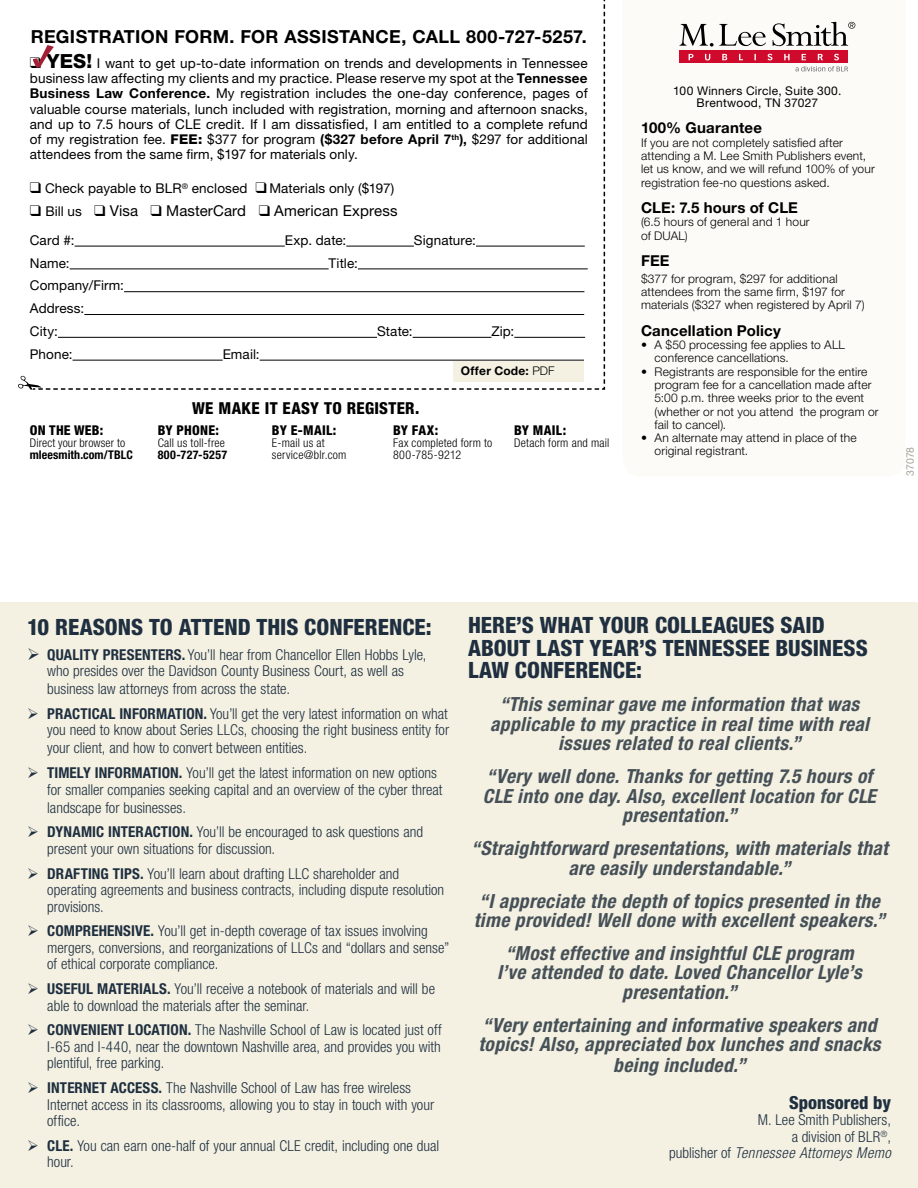
<style>
.page{position:relative;width:918px;height:1188px;background:#fff}
.page>*{position:absolute;margin:0;border:0;box-sizing:border-box;transform-origin:0 0}
.t1{font:800 condensed 22.5px/22.5px "Helvetica Neue LT Std";color:#1f2f3f}
.t2{font:italic 700 condensed 19.5px/19.5px "Helvetica Neue LT Std";letter-spacing:.02em;color:#465057;text-align:center}
.t3{font:700 18px "Helvetica Neue LT Std";letter-spacing:.015em;color:#000}
.t4{font:800 condensed 18px "Helvetica Neue LT Std";color:#1f2f3f}
.t5{font:800 condensed 16.5px "Helvetica Neue LT Std";letter-spacing:.02em;color:#000}
.t6{font:300 condensed 15px/16.5px "Helvetica Neue LT Std";color:#1f2f3f}
.t7{font:700 15px "Helvetica Neue LT Std";letter-spacing:.01em;color:#000}
.t8{font:15px "Helvetica Neue LT Std";letter-spacing:.01em;color:#000}
.t9{font:13.5px/15.3px "Helvetica Neue LT Std";letter-spacing:.01em;color:#000;text-align:justify}
.t10{font:800 condensed 13.5px "Helvetica Neue LT Std";letter-spacing:.02em;color:#000}
.t11{font:300 12px/13.2px "Helvetica Neue LT Std";letter-spacing:.015em;color:#000}
.t12{font:300 condensed 12px/12px "Helvetica Neue LT Std";letter-spacing:.015em;color:#000}
.t13{font:12px/12px "Helvetica Neue LT Std";letter-spacing:.025em;color:#000;text-align:center}
.t14{font:700 condensed 12px "Helvetica Neue LT Std";letter-spacing:.005em;color:#000}
.t15{font:700 12px "Helvetica Neue LT Std";letter-spacing:.025em;color:#000}
.t16{font:700 condensed 12px "Helvetica Neue LT Std";letter-spacing:.035em;color:#000}
.t17{font:10.5px "Helvetica Neue LT Std";letter-spacing:-.005em;color:#a6a496}
.s1{font-weight:800;font-size:19.5px}
.s2{font-weight:700}
.s3{font-weight:800}
.s4{font-size:13.5px}
.s5{font-weight:300}
.s6{font-style:italic}
</style>
<div class="page">
<hr style="left:917px;top:93px;width:1px;height:295px;background:#1f2f3f">
<div style="left:0;top:603px;width:918px;height:585px;background:#f4f1e3"></div>
<svg style="left:18px;top:0;width:587px;height:390px"></svg>
<svg style="left:795px;top:66px;width:53px;height:5px"></svg>
<div style="left:680px;top:51px;width:168px;height:12px;background:#d00a2c"></div>
<svg style="left:689px;top:54px;width:150px;height:6px"></svg>
<svg style="left:680px;top:22px;width:175px;height:25px"></svg>
<hr style="left:917px;top:388px;width:1px;height:152px;background:#465057">
<p class="t3" style="left:31px;top:26px;width:558px">REGISTRATION FORM. FOR ASSISTANCE, CALL 800-727-5257.</p>
<p class="t9" style="left:30px;top:55px;width:559px">❑ <span class="s1">YES!</span> I want to get up-to-date information on trends and developments in Tennessee business law affecting my clients and my practice. Please reserve my spot at the <span class="s2">Tennessee Business Law Conference.</span> My registration includes the one-day conference, pages of valuable course materials, lunch included with registration, morning and afternoon snacks, and up to 7.5 hours of CLE credit. If I am dissatisfied, I am entitled to a complete refund of my registration fee. <span class="s3">FEE:</span> $377 for program <span class="s2">($327 before April 7</span><sup>th</sup><span class="s2">),</span> $297 for additional attendees from the same firm, $197 for materials only.</p>
<p class="t9" style="left:30px;top:180px;width:366px">❑ Check payable to BLR<sup>®</sup> enclosed ❑ Materials only ($197)</p>
<p class="t8" style="left:30px;top:202px;width:369px">❑ <span class="s4">Bill us</span> ❑ Visa ❑ MasterCard ❑ American Express</p>
<p class="t9" style="left:30px;top:232px;width:46px">Card #:</p>
<p class="t9" style="left:285px;top:232px;width:63px">Exp. date:</p>
<p class="t9" style="left:414px;top:232px;width:64px">Signature:</p>
<p class="t9" style="left:30px;top:255px;width:41px">Name:</p>
<p class="t9" style="left:329px;top:255px;width:31px">Title:</p>
<p class="t9" style="left:30px;top:274px;width:96px;line-height:22.8px;text-align:left">Company/Firm:<br>Address:<br>City:</p>
<p class="t9" style="left:377px;top:323px;width:37px">State:</p>
<p class="t9" style="left:491px;top:323px;width:24px">Zip:</p>
<p class="t9" style="left:30px;top:346px;width:44px">Phone:</p>
<p class="t9" style="left:223px;top:346px;width:38px">Email:</p>
<p class="t5" style="left:192px;top:398px;width:229px">WE MAKE IT EASY TO REGISTER.</p>
<p class="t15" style="left:461px;top:364px;width:96px">Offer Code: <span class="s5">PDF</span></p>
<p class="t10" style="left:30px;top:422px;width:75px">ON THE WEB:</p>
<p class="t12" style="left:30px;top:436px;width:97px">Direct your browser to</p>
<p class="t14" style="left:30px;top:447px;width:105px">mleesmith.com/TBLC</p>
<p class="t10" style="left:158px;top:422px;width:63px">BY PHONE:</p>
<p class="t12" style="left:158px;top:436px;width:69px">Call us toll-free</p>
<p class="t16" style="left:158px;top:447px;width:71px">800-727-5257</p>
<p class="t10" style="left:272px;top:422px;width:66px">BY E-MAIL:</p>
<p class="t12" style="left:272px;top:436px;width:76px">E-mail us at service@blr.com</p>
<p class="t10" style="left:393px;top:422px;width:47px">BY FAX:</p>
<p class="t12" style="left:393px;top:436px;width:101px">Fax completed form to<br>800-785-9212</p>
<p class="t10" style="left:514px;top:422px;width:54px">BY MAIL:</p>
<p class="t12" style="left:514px;top:436px;width:97px">Detach form and mail</p>
<p class="t13" style="left:673px;top:84px;width:170px">100 Winners Circle, Suite 300.<br>Brentwood, TN 37027</p>
<p class="t7" style="left:641px;top:119px;width:122px">100% Guarantee</p>
<p class="t11" style="left:641px;top:136px;width:235px">If you are not completely satisfied after attending a M. Lee Smith Publishers event, let us know, and we will refund 100% of your registration fee-no questions asked.</p>
<p class="t7" style="left:641px;top:198px;width:158px">CLE: 7.5 hours of CLE</p>
<p class="t11" style="left:641px;top:215px;width:170px">(6.5 hours of general and 1 hour of DUAL)</p>
<p class="t7" style="left:641px;top:251px;width:30px">FEE</p>
<p class="t11" style="left:641px;top:272px;width:225px">$377 for program, $297 for additional attendees from the same firm, $197 for materials ($327 when registered by April 7)</p>
<p class="t7" style="left:641px;top:321px;width:141px">Cancellation Policy</p>
<p class="t11" style="left:655px;top:338px;width:192px;text-indent:-14px">• A $50 processing fee applies to ALL conference cancellations.</p>
<p class="t11" style="left:655px;top:365px;width:226px;text-indent:-14px">• Registrants are responsible for the entire program fee for a cancellation made after 5:00 p.m. three weeks prior to the event (whether or not you attend the program or fail to cancel).</p>
<p class="t11" style="left:655px;top:431px;width:204px;text-indent:-14px">• An alternate may attend in place of the original registrant.</p>
<p class="t17" style="left:904px;top:476px;width:30px;rotate:-90deg">37078</p>
<h1 class="t1" style="left:27px;top:615px;width:406px">10 REASONS TO ATTEND THIS CONFERENCE:</h1>
<p class="t6" style="left:47px;top:646px;width:381px"><span class="s2">QUALITY PRESENTERS.</span> You’ll hear from Chancellor Ellen Hobbs Lyle, who presides over the Davidson County Business Court, as well as</p>
<p class="t6" style="left:47px;top:676px;width:402px;line-height:24.8px">business law attorneys from across the state.<br><span class="s2">PRACTICAL INFORMATION.</span> You’ll get the very latest information on what</p>
<p class="t6" style="left:47px;top:721px;width:403px;line-height:18px">you need to know about Series LLCs, choosing the right business entity for your client, and how to convert between entities.</p>
<p class="t6" style="left:47px;top:765px;width:397px"><span class="s2">TIMELY INFORMATION.</span> You’ll get the latest information on new options for smaller companies seeking capital and an overview of the cyber threat</p>
<p class="t6" style="left:47px;top:795px;width:377px;line-height:24.8px">landscape for businesses.<br><span class="s2">DYNAMIC INTERACTION.</span> You’ll be encouraged to ask questions and</p>
<p class="t6" style="left:47px;top:836px;width:354px;line-height:24.8px">present your own situations for discussion.<br><span class="s2">DRAFTING TIPS.</span> You’ll learn about drafting LLC shareholder and</p>
<p class="t6" style="left:47px;top:882px;width:399px">operating agreements and business contracts, including dispute resolution provisions.</p>
<p class="t6" style="left:47px;top:923px;width:404px"><span class="s2">COMPREHENSIVE.</span> You’ll get in-depth coverage of tax issues involving mergers, conversions, and reorganizations of LLCs and “dollars and sense” of ethical corporate compliance.</p>
<p class="t6" style="left:47px;top:981px;width:389px"><span class="s2">USEFUL MATERIALS.</span> You’ll receive a notebook of materials and will be able to download the materials after the seminar.</p>
<p class="t6" style="left:47px;top:1022px;width:396px;text-align:justify"><span class="s2">CONVENIENT LOCATION.</span> The Nashville School of Law is located just off I-65 and I-440, near the downtown Nashville area, and provides you with plentiful, free parking.</p>
<p class="t6" style="left:47px;top:1080px;width:388px"><span class="s2">INTERNET ACCESS.</span> The Nashville School of Law has free wireless<br>Internet access in its classrooms, allowing you to stay in touch with your office.</p>
<p class="t6" style="left:47px;top:1137px;width:393px"><span class="s2">CLE.</span> You can earn one-half of your annual CLE credit, including one dual hour.</p>
<h1 class="t1" style="left:468px;top:613px;width:401px">HERE’S WHAT YOUR COLLEAGUES SAID<br>ABOUT LAST YEAR’S TENNESSEE BUSINESS<br>LAW CONFERENCE:</h1>
<h2 class="t2" style="left:490px;top:695px;width:380px">“This seminar gave me information that was applicable to my practice in real time with real issues related to real clients.”</h2>
<h2 class="t2" style="left:483px;top:767px;width:395px">“Very well done. Thanks for getting 7.5 hours of<br>CLE into one day. Also, excellent location for CLE presentation.”</h2>
<h2 class="t2" style="left:471px;top:839px;width:418px">“Straightforward presentations, with materials that are easily understandable.”</h2>
<h2 class="t2" style="left:474px;top:891px;width:413px;text-align:left">“I appreciate the depth of topics presented in the time provided! Well done with excellent speakers.”</h2>
<h2 class="t2" style="left:497px;top:944px;width:366px">“Most effective and insightful CLE program<br>I’ve attended to date. Loved Chancellor Lyle’s presentation.”</h2>
<h2 class="t2" style="left:478px;top:1015px;width:404px;line-height:20.2px">“Very entertaining and informative speakers and topics! Also, appreciated box lunches and snacks being included.”</h2>
<p class="t4" style="left:789px;top:1091px;width:103px">Sponsored by</p>
<p class="t6" style="left:669px;top:1111px;width:223px;text-align:right">M. Lee Smith Publishers,<br>a division of BLR<sup>®</sup>,<br>publisher of <span class="s6">Tennessee Attorneys Memo</span></p>
</div>
